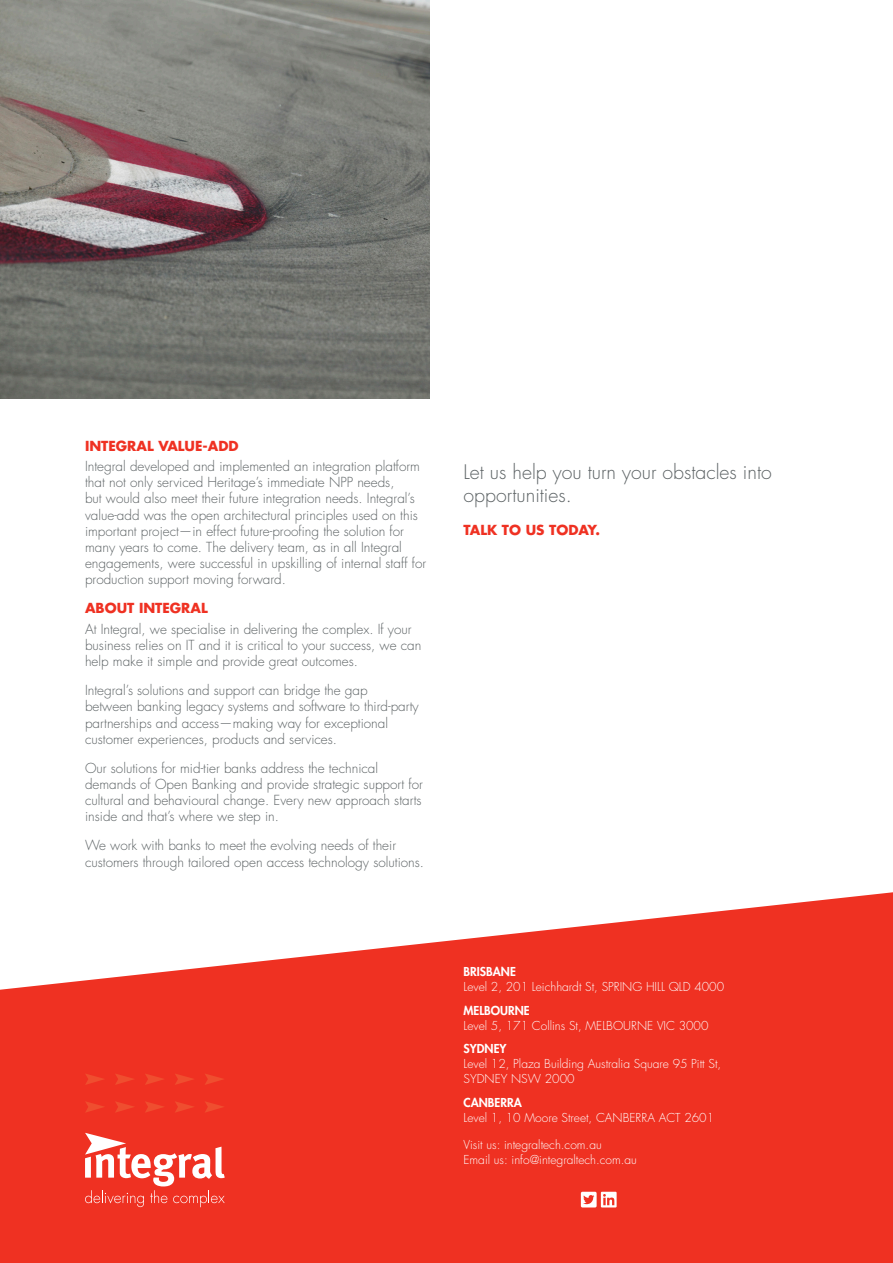
<style>
.page{position:relative;width:893px;height:1263px;background:#fff}
.page>*{position:absolute;margin:0;border:0;box-sizing:border-box;transform-origin:0 0}
.Body{font:300 19.5px/23.4px "Futura Std";color:#5c6264}
.Body-2{font:300 13.5px/16.2px "Futura Std";color:#5c6264}
.Heading_2{font:700 13.5px "Futura Std";color:#ef3122}
.Address{font:300 12px/15px "Futura Std";color:#fff}
.s1{font-weight:800}
</style>
<div class="page">
<svg style="left:0;top:892px;width:893px;height:371px;background:#f14d40"></svg>
<img style="left:0;top:0;width:429px;height:398px">
<svg style="left:85px;top:1133px;width:140px;height:74px"></svg>
<svg style="left:175px;top:1073px;width:20px;height:12px"></svg>
<svg style="left:205px;top:1073px;width:20px;height:12px"></svg>
<svg style="left:175px;top:1101px;width:20px;height:12px"></svg>
<svg style="left:205px;top:1101px;width:20px;height:12px"></svg>
<svg style="left:115px;top:1073px;width:20px;height:12px"></svg>
<svg style="left:145px;top:1073px;width:20px;height:12px"></svg>
<svg style="left:85px;top:1073px;width:20px;height:12px"></svg>
<svg style="left:115px;top:1101px;width:20px;height:12px"></svg>
<svg style="left:145px;top:1101px;width:20px;height:12px"></svg>
<svg style="left:85px;top:1101px;width:20px;height:12px"></svg>
<svg style="left:581px;top:1192px;width:36px;height:15px"></svg>
<p class="Heading_2" style="left:85px;top:436px;width:155px">INTEGRAL VALUE-ADD</p>
<p class="Body-2" style="left:85px;top:458px;width:343px">Integral developed and implemented an integration platform that not only serviced Heritage’s immediate NPP needs,<br>but would also meet their future integration needs. Integral’s value-add was the open architectural principles used on this important project—in effect future-proofing the solution for many years to come. The delivery team, as in all Integral engagements, were successful in upskilling of internal staff for production support moving forward.</p>
<p class="Heading_2" style="left:85px;top:599px;width:124px">ABOUT INTEGRAL</p>
<p class="Body-2" style="left:85px;top:621px;width:338px">At Integral, we specialise in delivering the complex. If your business relies on IT and it is critical to your success, we can help make it simple and provide great outcomes.</p>
<p class="Body-2" style="left:85px;top:683px;width:335px">Integral’s solutions and support can bridge the gap between banking legacy systems and software to third-party partnerships and access—making way for exceptional customer experiences, products and services.</p>
<p class="Body-2" style="left:85px;top:760px;width:339px">Our solutions for mid-tier banks address the technical demands of Open Banking and provide strategic support for cultural and behavioural change. Every new approach starts inside and that’s where we step in.</p>
<p class="Body-2" style="left:85px;top:838px;width:341px">We work with banks to meet the evolving needs of their customers through tailored open access technology solutions.</p>
<p class="Body" style="left:463px;top:460px;width:310px">Let us help you turn your obstacles into opportunities.</p>
<p class="Heading_2" style="left:463px;top:521px;width:138px">TALK TO US TODAY.</p>
<p class="Address" style="left:463px;top:964px;width:262px"><span class="s1">BRISBANE<br></span>Level 2, 201 Leichhardt St, SPRING HILL QLD 4000</p>
<p class="Address" style="left:463px;top:1003px;width:247px"><span class="s1">MELBOURNE<br></span>Level 5, 171 Collins St, MELBOURNE VIC 3000</p>
<p class="Address" style="left:463px;top:1041px;width:259px"><span class="s1">SYDNEY<br></span>Level 12, Plaza Building Australia Square 95 Pitt St,<br>SYDNEY NSW 2000</p>
<p class="Address" style="left:463px;top:1095px;width:252px"><span class="s1">CANBERRA<br></span>Level 1, 10 Moore Street, CANBERRA ACT 2601</p>
<p class="Address" style="left:463px;top:1137px;width:175px">Visit us: integraltech.com.au<br>Email us: info@integraltech.com.au</p>
</div>
